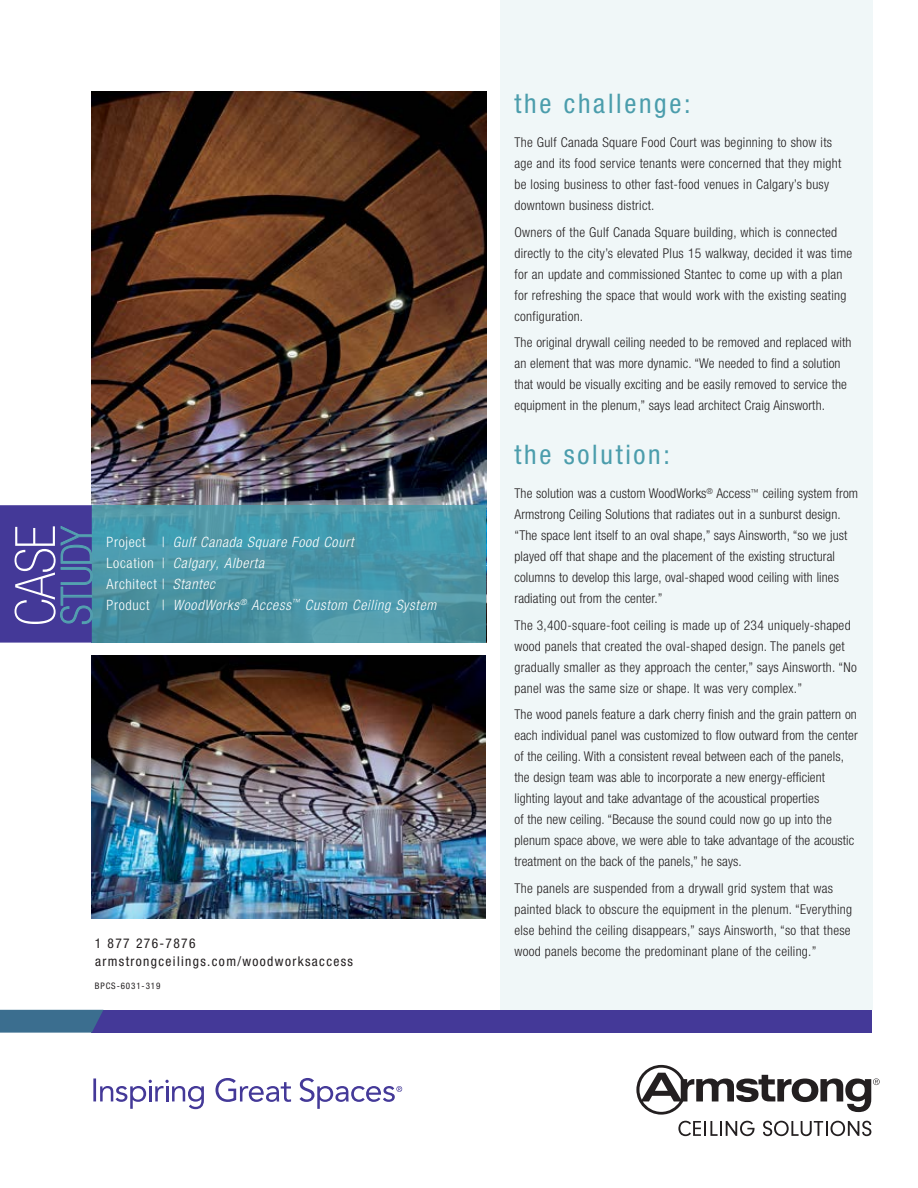
<style>
.page{position:relative;width:918px;height:1188px;background:#fff}
.page>*{position:absolute;margin:0;border:0;box-sizing:border-box;transform-origin:0 0}
.t1{font:100 condensed 55.65px "Helvetica Neue LT Std";color:#fff}
.t2{font:100 condensed 42.9px "Helvetica Neue LT Std";letter-spacing:-.015em;color:#54a2b0}
.t3{font:condensed 27px "Helvetica Neue LT Std";letter-spacing:.1em;color:#4b9dac}
.t4{font:italic 300 condensed 14.25px/21px "Helvetica Neue LT Std";letter-spacing:.05em;color:#fff}
.t5{font:300 condensed 13.5px/21px "Helvetica Neue LT Std";letter-spacing:.01em;color:#231f20}
.t6{font:condensed 13.5px/17.9px "Helvetica Neue LT Std";letter-spacing:.1em;color:#231f20}
.t7{font:condensed 9px "Helvetica Neue LT Std";letter-spacing:.1em;color:#231f20}
.s1{font-style:normal}
</style>
<div class="page">
<div style="left:92px;top:1010px;width:780px;height:23px;background:#443998"></div>
<svg style="left:215px;top:1078px;width:76px;height:24px"></svg>
<svg style="left:93px;top:1078px;width:111px;height:31px"></svg>
<svg style="left:300px;top:1078px;width:102px;height:31px"></svg>
<svg style="left:636px;top:1065px;width:244px;height:50px"></svg>
<svg style="left:678px;top:1121px;width:77px;height:15px"></svg>
<svg style="left:763px;top:1121px;width:108px;height:15px"></svg>
<svg style="left:0;top:1010px;width:103px;height:23px;background:#3e6d91"></svg>
<div style="left:500px;top:0;width:372px;height:1010px;background:#f0f7f8"></div>
<img style="left:92px;top:92px;width:394px;height:413px">
<svg style="left:92px;top:505px;width:394px;height:138px;background:#4a96a7"></svg>
<div style="left:0;top:505px;width:92px;height:138px;background:#443998"></div>
<img style="left:92px;top:655px;width:394px;height:264px">
<svg style="left:60px;top:526px;width:33px;height:98px"></svg>
<h1 class="t1" style="left:4px;top:626px;width:102px;rotate:-90deg">CASE</h1>
<h2 class="t2" style="left:53px;top:625px;width:100px;rotate:-90deg">STUDY</h2>
<p class="t4" style="left:107px;top:531px;width:331px"><span class="s1">Project |</span> Gulf Canada Square Food Court<br><span class="s1">Location |</span> Calgary, Alberta<br><span class="s1">Architect |</span> Stantec<br><span class="s1">Product |</span> WoodWorks<sup>®</sup> Access<sup>™</sup> Custom Ceiling System</p>
<p class="t6" style="left:95px;top:935px;width:260px">1 877 276-7876 armstrongceilings.com/woodworksaccess</p>
<p class="t7" style="left:95px;top:981px;width:67px">BPCS-6031-319</p>
<h3 class="t3" style="left:514px;top:87px;width:178px">the challenge:</h3>
<p class="t5" style="left:514px;top:132px;width:328px">The Gulf Canada Square Food Court was beginning to show its age and its food service tenants were concerned that they might be losing business to other fast-food venues in Calgary’s busy downtown business district.</p>
<p class="t5" style="left:514px;top:221px;width:339px">Owners of the Gulf Canada Square building, which is connected directly to the city’s elevated Plus 15 walkway, decided it was time for an update and commissioned Stantec to come up with a plan for refreshing the space that would work with the existing seating configuration.</p>
<p class="t5" style="left:514px;top:332px;width:339px">The original drywall ceiling needed to be removed and replaced with an element that was more dynamic. “We needed to find a solution that would be visually exciting and be easily removed to service the equipment in the plenum,” says lead architect Craig Ainsworth.</p>
<h3 class="t3" style="left:514px;top:439px;width:157px">the solution:</h3>
<p class="t5" style="left:514px;top:483px;width:345px">The solution was a custom WoodWorks<sup>®</sup> Access<sup>™</sup> ceiling system from Armstrong Ceiling Solutions that radiates out in a sunburst design. “The space lent itself to an oval shape,” says Ainsworth, “so we just played off that shape and the placement of the existing structural columns to develop this large, oval-shaped wood ceiling with lines radiating out from the center.”</p>
<p class="t5" style="left:514px;top:614px;width:344px">The 3,400-square-foot ceiling is made up of 234 uniquely-shaped wood panels that created the oval-shaped design. The panels get gradually smaller as they approach the center,” says Ainsworth. “No panel was the same size or shape. It was very complex.”</p>
<p class="t5" style="left:514px;top:704px;width:345px">The wood panels feature a dark cherry finish and the grain pattern on each individual panel was customized to flow outward from the center of the ceiling. With a consistent reveal between each of the panels, the design team was able to incorporate a new energy-efficient lighting layout and take advantage of the acoustical properties<br>of the new ceiling. “Because the sound could now go up into the plenum space above, we were able to take advantage of the acoustic treatment on the back of the panels,” he says.</p>
<p class="t5" style="left:514px;top:877px;width:339px">The panels are suspended from a drywall grid system that was painted black to obscure the equipment in the plenum. “Everything else behind the ceiling disappears,” says Ainsworth, “so that these wood panels become the predominant plane of the ceiling.”</p>
</div>
